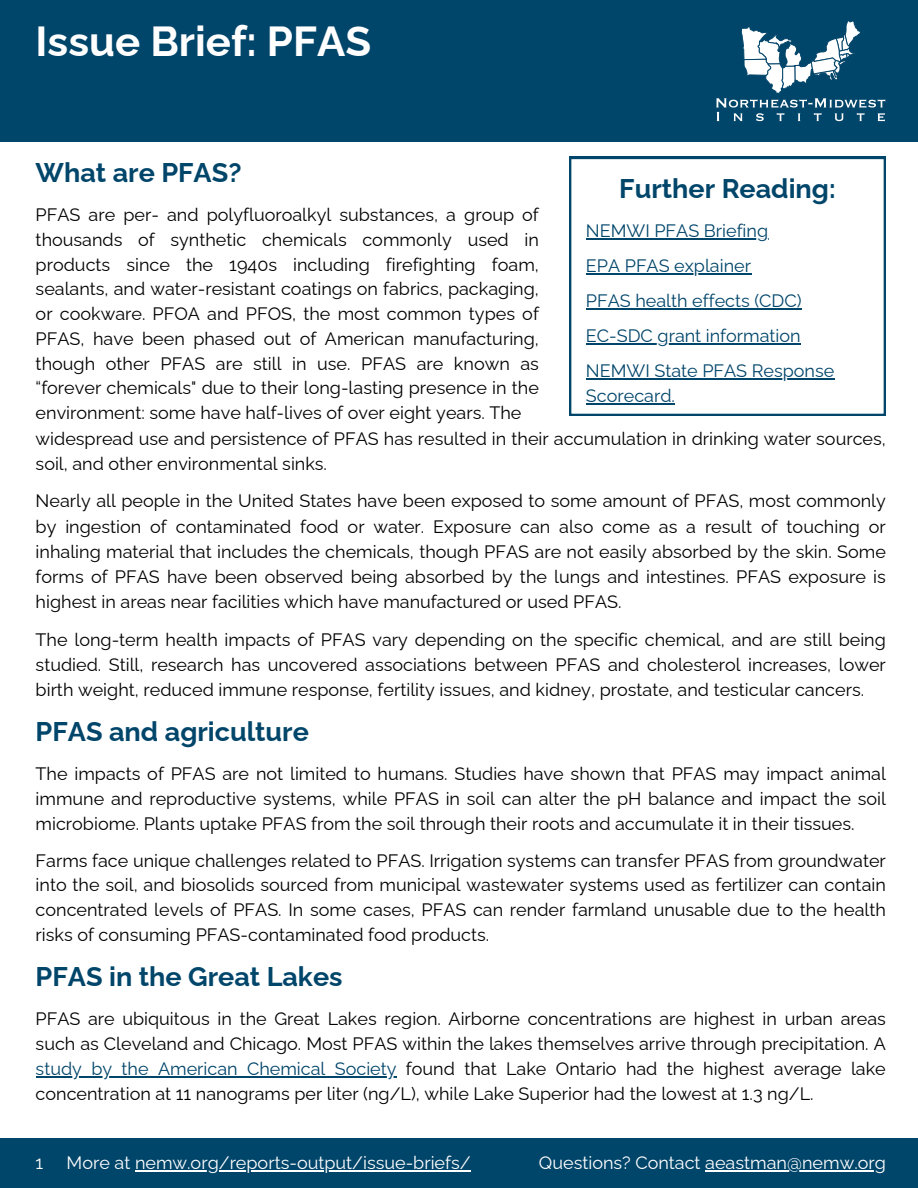
<style>
.page{position:relative;width:918px;height:1188px;background:#fff}
.page>*{position:absolute;margin:0;border:0;box-sizing:border-box;transform-origin:0 0}
.t1{font:700 42px "Raleway";color:#fff}
.t2{font:700 27px "Raleway";color:#00456a}
.t3{font:18px/24.8px "Raleway";color:#000;text-align:justify}
.t4{font:18px/25px "Raleway";color:#00456a}
.t5{font:18px "Raleway";color:#fff}
.s1{color:#00456a}
</style>
<div class="page">
<svg style="left:569px;top:157px;width:317px;height:259px"></svg>
<div style="left:0;top:0;width:918px;height:141px;background:#00456a"></div>
<svg style="left:716px;top:21px;width:169px;height:100px"></svg>
<div style="left:0;top:1139px;width:918px;height:49px;background:#00456a"></div>
<hr style="left:586px;top:238px;width:182px;height:2px;background:#00456a">
<hr style="left:586px;top:273px;width:165px;height:2px;background:#00456a">
<hr style="left:586px;top:308px;width:216px;height:2px;background:#00456a">
<hr style="left:586px;top:343px;width:215px;height:2px;background:#00456a">
<hr style="left:586px;top:378px;width:248px;height:2px;background:#00456a">
<hr style="left:586px;top:403px;width:86px;height:2px;background:#00456a">
<hr style="left:135px;top:1170px;width:336px;height:1px;background:#fff">
<hr style="left:705px;top:1170px;width:181px;height:1px;background:#fff">
<hr style="left:36px;top:1076px;width:361px;height:2px;background:#00456a">
<p class="t1" style="left:36px;top:16px;width:337px">Issue Brief: PFAS</p>
<p class="t2" style="left:36px;top:157px;width:207px">What are PFAS?</p>
<p class="t3" style="left:36px;top:202px;width:505px">PFAS are per- and polyfluoroalkyl substances, a group of thousands of synthetic chemicals commonly used in products since the 1940s including firefighting foam, sealants, and water-resistant coatings on fabrics, packaging, or cookware. PFOA and PFOS, the most common types of PFAS, have been phased out of American manufacturing, though other PFAS are still in use. PFAS are known as “forever chemicals" due to their long-lasting presence in the environment: some have half-lives of over eight years. The</p>
<h2 class="t2" style="left:619px;top:173px;width:218px">Further Reading:</h2>
<p class="t4" style="left:586px;top:218px;width:184px">NEMWI PFAS Briefing</p>
<p class="t4" style="left:586px;top:253px;width:167px">EPA PFAS explainer</p>
<p class="t4" style="left:586px;top:288px;width:217px">PFAS health effects (CDC)</p>
<p class="t4" style="left:586px;top:323px;width:216px">EC-SDC grant information</p>
<p class="t4" style="left:586px;top:358px;width:250px">NEMWI State PFAS Response<br>Scorecard.</p>
<h1 class="t3" style="left:36px;top:426px;width:852px;line-height:25.2px">widespread use and persistence of PFAS has resulted in their accumulation in drinking water sources, soil, and other environmental sinks.</h1>
<p class="t3" style="left:36px;top:489px;width:852px">Nearly all people in the United States have been exposed to some amount of PFAS, most commonly by ingestion of contaminated food or water. Exposure can also come as a result of touching or inhaling material that includes the chemicals, though PFAS are not easily absorbed by the skin. Some forms of PFAS have been observed being absorbed by the lungs and intestines. PFAS exposure is highest in areas near facilities which have manufactured or used PFAS.</p>
<h2 class="t3" style="left:36px;top:627px;width:852px">The long-term health impacts of PFAS vary depending on the specific chemical, and are still being studied. Still, research has uncovered associations between PFAS and cholesterol increases, lower birth weight, reduced immune response, fertility issues, and kidney, prostate, and testicular cancers.</h2>
<p class="t2" style="left:36px;top:716px;width:275px">PFAS and agriculture</p>
<p class="t3" style="left:36px;top:762px;width:852px">The impacts of PFAS are not limited to humans. Studies have shown that PFAS may impact animal immune and reproductive systems, while PFAS in soil can alter the pH balance and impact the soil microbiome. Plants uptake PFAS from the soil through their roots and accumulate it in their tissues.</p>
<p class="t3" style="left:36px;top:848px;width:852px">Farms face unique challenges related to PFAS. Irrigation systems can transfer PFAS from groundwater into the soil, and biosolids sourced from municipal wastewater systems used as fertilizer can contain concentrated levels of PFAS. In some cases, PFAS can render farmland unusable due to the health risks of consuming PFAS-contaminated food products.</p>
<p class="t2" style="left:36px;top:961px;width:308px">PFAS in the Great Lakes</p>
<p class="t3" style="left:36px;top:1007px;width:852px">PFAS are ubiquitous in the Great Lakes region. Airborne concentrations are highest in urban areas such as Cleveland and Chicago. Most PFAS within the lakes themselves arrive through precipitation. A</p>
<p class="t3" style="left:36px;top:1056px;width:852px"><span class="s1">study by the American Chemical Society</span> found that Lake Ontario had the highest average lake concentration at 11 nanograms per liter (ng/L), while Lake Superior had the lowest at 1.3 ng/L.</p>
<p class="t5" style="left:36px;top:1152px;width:9px">1</p>
<h2 class="t5" style="left:67px;top:1152px;width:406px">More at nemw.org/reports-output/issue-briefs/</h2>
<p class="t5" style="left:539px;top:1152px;width:348px">Questions? Contact aeastman@nemw.org</p>
</div>
